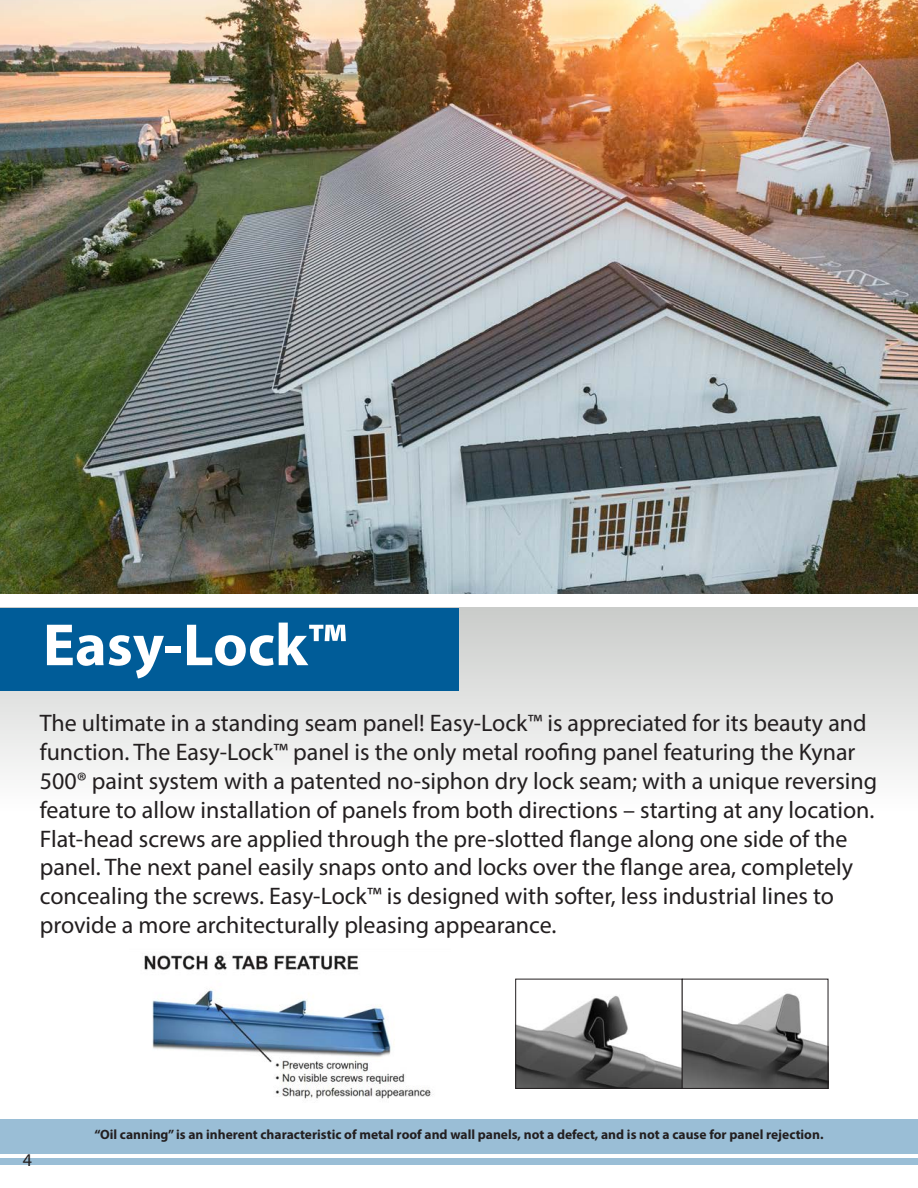
<style>
.page{position:relative;width:918px;height:1188px;background:#fff}
.page>*{position:absolute;margin:0;border:0;box-sizing:border-box;transform-origin:0 0}
.t1{font:700 60px "Myriad Pro";color:#fff}
.t2{font:24px/28.8px "Myriad Pro";color:#231f20}
.t3{font:18px "Myriad Pro";color:#231f20}
.t4{font:700 13.5px "Myriad Pro";color:#231f20}
</style>
<div class="page">
<div style="left:0;top:1119px;width:918px;height:35px;background:#9abed6"></div>
<div style="left:0;top:607px;width:918px;height:272px;background:linear-gradient(to bottom,#cdcfcd,#fff)"></div>
<div style="left:0;top:608px;width:459px;height:82px;background:#005c98"></div>
<div style="left:0;top:1158px;width:918px;height:6px;background:#9abed6"></div>
<img style="left:0;top:0;width:918px;height:594px">
<img style="left:144px;top:955px;width:288px;height:144px">
<img style="left:517px;top:993px;width:309px;height:94px">
<div style="left:515px;top:979px;width:168px;height:110px;border:1px solid #231f20"></div>
<div style="left:682px;top:979px;width:146px;height:110px;border:1px solid #231f20"></div>
<p class="t1" style="left:43px;top:606px;width:305px">Easy-Lock™</p>
<p class="t2" style="left:40px;top:709px;width:839px">The ultimate in a standing seam panel! Easy-Lock™ is appreciated for its beauty and function. The Easy-Lock™ panel is the only metal roofing panel featuring the Kynar 500® paint system with a patented no-siphon dry lock seam; with a unique reversing feature to allow installation of panels from both directions – starting at any location.<br>Flat-head screws are applied through the pre-slotted flange along one side of the panel. The next panel easily snaps onto and locks over the flange area, completely concealing the screws. Easy-Lock™ is designed with softer, less industrial lines to provide a more architecturally pleasing appearance.</p>
<p class="t3" style="left:23px;top:1149px;width:11px">4</p>
<p class="t4" style="left:94px;top:1126px;width:731px">“Oil canning” is an inherent characteristic of metal roof and wall panels, not a defect, and is not a cause for panel rejection.</p>
</div>
